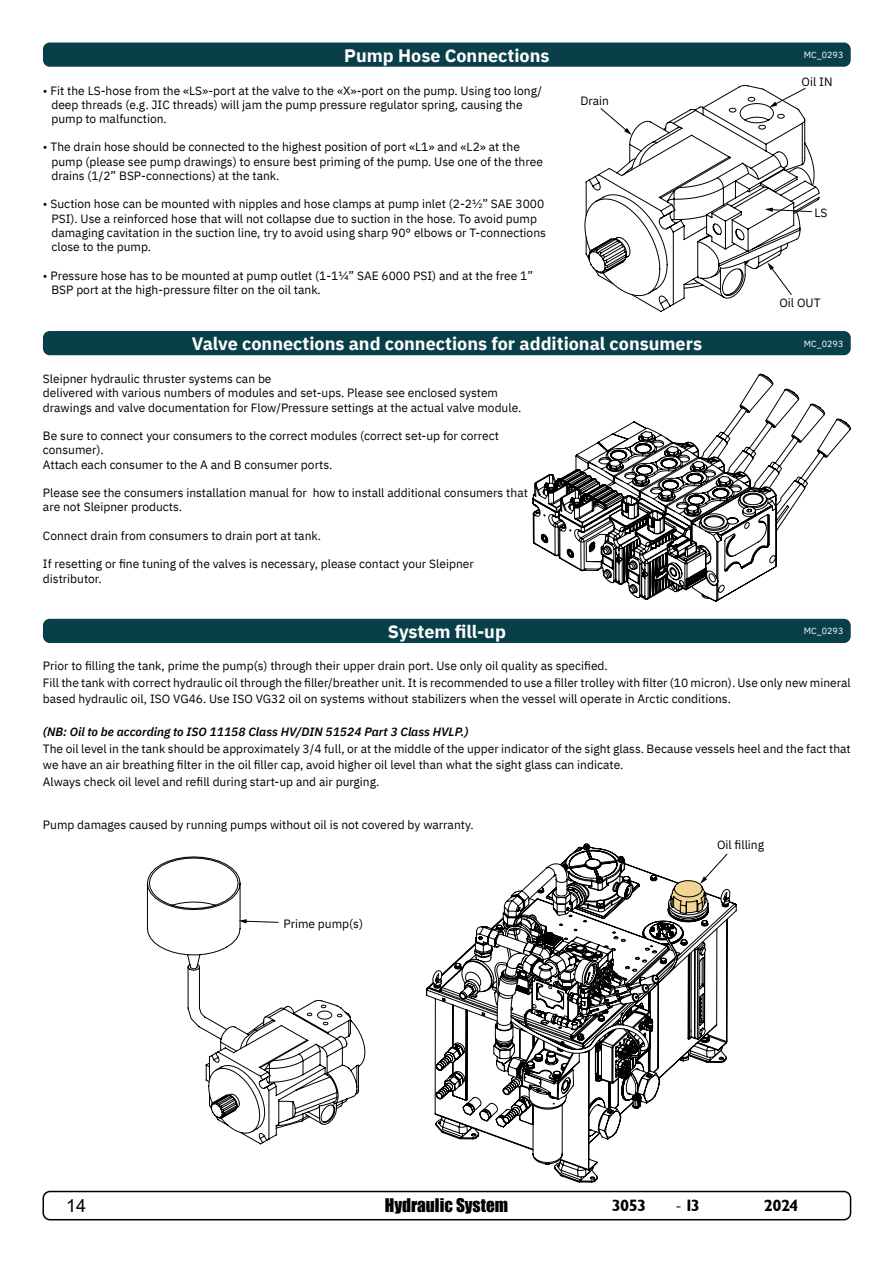
<style>
.page{position:relative;width:893px;height:1263px;background:#fff}
.page>*{position:absolute;margin:0;border:0;box-sizing:border-box;transform-origin:0 0}
.t1{font:700 18px "IBM Plex Sans";color:#fff}
.t2{font:18px "Arial";color:#000}
.t3{font:17.25px "Impact";color:#000}
.t4{font:16.5px "Garrison Sans BOLD";letter-spacing:-.04em;color:#000}
.t5{font:12px/14.2px "IBM Plex Sans";color:#000}
.t6{font:9px "IBM Plex Sans";color:#fff}
.s1{font-weight:600;font-style:italic}
.s2{font-family:"Minion Pro";font-size:18px}
</style>
<div class="page">
<div style="left:43px;top:1191px;width:808px;height:29px;border:2px solid #000;border-radius:7px"></div>
<div style="left:43px;top:43px;width:808px;height:24px;background:#093f49;border-radius:7px"></div>
<div style="left:43px;top:331px;width:808px;height:24px;background:#093f49;border-radius:7px"></div>
<div style="left:43px;top:619px;width:808px;height:24px;background:#093f49;border-radius:7px"></div>
<svg style="left:584px;top:85px;width:236px;height:219px"></svg>
<svg style="left:600px;top:107px;width:32px;height:28px"></svg>
<svg style="left:769px;top:87px;width:37px;height:21px"></svg>
<svg style="left:765px;top:208px;width:47px;height:4px"></svg>
<svg style="left:767px;top:262px;width:25px;height:34px"></svg>
<svg style="left:532px;top:373px;width:319px;height:258px"></svg>
<svg style="left:147px;top:856px;width:172px;height:226px"></svg>
<svg style="left:208px;top:1000px;width:158px;height:145px"></svg>
<svg style="left:554px;top:1165px;width:44px;height:18px"></svg>
<svg style="left:435px;top:843px;width:293px;height:322px"></svg>
<p class="t1" style="left:344px;top:41px;width:207px">Pump Hose Connections</p>
<p class="t5" style="left:51px;top:82px;width:492px;text-indent:-8px">• Fit the LS-hose from the «LS»-port at the valve to the «X»-port on the pump. Using too long/ deep threads (e.g. JIC threads) will jam the pump pressure regulator spring, causing the pump to malfunction.</p>
<p class="t5" style="left:51px;top:139px;width:493px;text-indent:-8px">• The drain hose should be connected to the highest position of port «L1» and «L2» at the pump (please see pump drawings) to ensure best priming of the pump. Use one of the three drains (1/2” BSP-connections) at the tank.</p>
<p class="t5" style="left:51px;top:196px;width:496px;text-indent:-8px">• Suction hose can be mounted with nipples and hose clamps at pump inlet (2-2½” SAE 3000<br>PSI). Use a reinforced hose that will not collapse due to suction in the hose. To avoid pump damaging cavitation in the suction line, try to avoid using sharp 90° elbows or T-connections close to the pump.</p>
<p class="t5" style="left:51px;top:267px;width:483px;text-indent:-8px">• Pressure hose has to be mounted at pump outlet (1-1¼” SAE 6000 PSI) and at the free 1”<br>BSP port at the high-pressure filter on the oil tank.</p>
<p class="t5" style="left:580px;top:92px;width:30px">Drain</p>
<p class="t1" style="left:192px;top:330px;width:512px">Valve connections and connections for additional consumers</p>
<p class="t5" style="left:43px;top:371px;width:480px">Sleipner hydraulic thruster systems can be<br>delivered with various numbers of modules and set-ups. Please see enclosed system drawings and valve documentation for Flow/Pressure settings at the actual valve module.</p>
<p class="t5" style="left:43px;top:428px;width:458px">Be sure to connect your consumers to the correct modules (correct set-up for correct consumer).<br>Attach each consumer to the A and B consumer ports.</p>
<p class="t5" style="left:43px;top:485px;width:486px">Please see the consumers installation manual for how to install additional consumers that are not Sleipner products.</p>
<p class="t5" style="left:43px;top:527px;width:280px">Connect drain from consumers to drain port at tank.</p>
<p class="t5" style="left:43px;top:556px;width:432px">If resetting or fine tuning of the valves is necessary, please contact your Sleipner distributor.</p>
<p class="t1" style="left:388px;top:617px;width:120px">System fill-up</p>
<p class="t6" style="left:804px;top:48px;width:41px">MC_0293</p>
<p class="t5" style="left:802px;top:74px;width:32px">Oil IN</p>
<p class="t5" style="left:814px;top:204px;width:14px">LS</p>
<p class="t5" style="left:779px;top:294px;width:43px">Oil OUT</p>
<p class="t6" style="left:804px;top:337px;width:41px">MC_0293</p>
<p class="t6" style="left:804px;top:624px;width:41px">MC_0293</p>
<p class="t5" style="left:43px;top:657px;width:809px;line-height:16.5px">Prior to filling the tank, prime the pump(s) through their upper drain port. Use only oil quality as specified.<br>Fill the tank with correct hydraulic oil through the filler/breather unit. It is recommended to use a filler trolley with filter (10 micron). Use only new mineral based hydraulic oil, ISO VG46. Use ISO VG32 oil on systems without stabilizers when the vessel will operate in Arctic conditions.</p>
<p class="t5" style="left:43px;top:723px;width:809px;line-height:16.5px"><span class="s1">(NB: Oil to be according to ISO 11158 Class HV/DIN 51524 Part 3 Class HVLP.)<br></span>The oil level in the tank should be approximately 3/4 full, or at the middle of the upper indicator of the sight glass. Because vessels heel and the fact that we have an air breathing filter in the oil filler cap, avoid higher oil level than what the sight glass can indicate.<br>Always check oil level and refill during start-up and air purging.</p>
<p class="t5" style="left:43px;top:816px;width:432px">Pump damages caused by running pumps without oil is not covered by warranty.</p>
<p class="t5" style="left:284px;top:916px;width:81px">Prime pump(s)</p>
<p class="t5" style="left:717px;top:837px;width:49px">Oil filling</p>
<h1 class="t2" style="left:66px;top:1193px;width:22px">14</h1>
<h2 class="t3" style="left:385px;top:1192px;width:125px">Hydraulic System</h2>
<h3 class="t4" style="left:612px;top:1196px;width:36px">3053</h3>
<h3 class="t4" style="left:675px;top:1196px;width:26px"><span class="s2">-</span> 13</h3>
<h3 class="t4" style="left:764px;top:1196px;width:36px">2024</h3>
</div>
